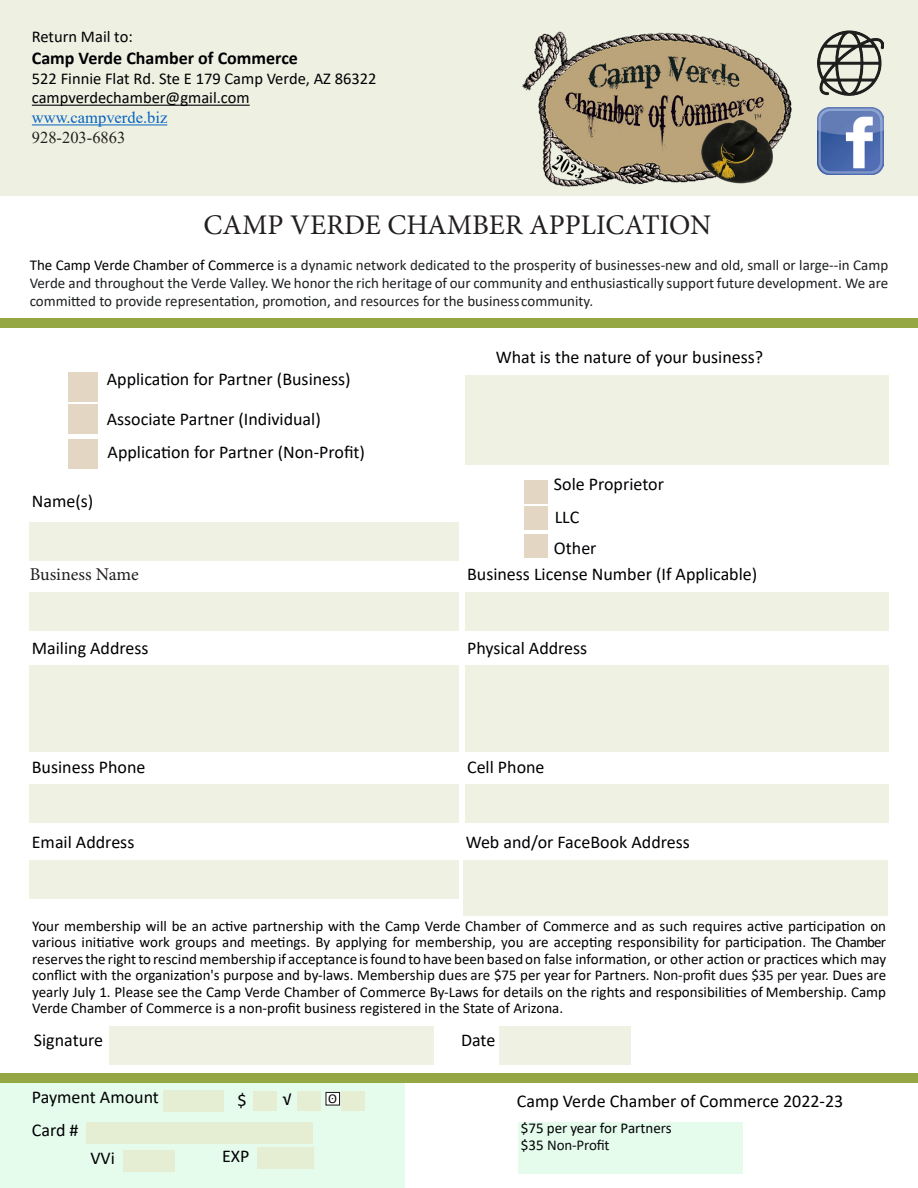
<style>
.page{position:relative;width:918px;height:1188px;background:#fff}
.page>*{position:absolute;margin:0;border:0;box-sizing:border-box;transform-origin:0 0}
.t1{font:28.5px "Minion Pro";color:#231f20}
.t2{font:18px "Calibri";color:#000004}
.t3{font:700 18px "Calibri";color:#000004}
.t4{font:18px "Minion Pro";letter-spacing:-.005em;color:#231f20}
.t5{font:16.5px/19.8px "Calibri";color:#000004}
.Body_Text{font:15px/16.5px "Calibri";color:#000004;text-align:justify}
.t6{font:15px/18px "Calibri";color:#1c1e20;text-align:justify}
.t7{font:13.5px "Calibri";color:#000004}
.s1{color:#0d0d12}
.s2{font-family:"Times New Roman";color:#0563c1}
.s3{font-family:"Times New Roman";color:#231f20}
.s4{color:#000004}
</style>
<div class="page">
<div style="left:0;top:0;width:918px;height:196px;background:#eef1e1"></div>
<div style="left:0;top:1083px;width:405px;height:105px;background:#e5fbeb"></div>
<hr style="left:32px;top:105px;width:218px;height:1px;background:#000004">
<hr style="left:32px;top:125px;width:135px;height:1px;background:#0563c1">
<img style="left:522px;top:32px;width:270px;height:155px">
<div style="left:0;top:1073px;width:918px;height:10px;background:#95a644"></div>
<div style="left:0;top:318px;width:918px;height:10px;background:#95a644"></div>
<div style="left:465px;top:375px;width:423px;height:90px;background:#eff1e3"></div>
<div style="left:30px;top:522px;width:429px;height:39px;background:#eff1e3"></div>
<div style="left:30px;top:592px;width:429px;height:39px;background:#eff1e3"></div>
<div style="left:30px;top:666px;width:429px;height:86px;background:#eff1e3"></div>
<div style="left:465px;top:592px;width:423px;height:39px;background:#eff1e3"></div>
<div style="left:465px;top:666px;width:423px;height:86px;background:#eff1e3"></div>
<div style="left:30px;top:784px;width:429px;height:39px;background:#eff1e3"></div>
<div style="left:465px;top:784px;width:423px;height:39px;background:#eff1e3"></div>
<div style="left:30px;top:860px;width:429px;height:38px;background:#eff1e3"></div>
<div style="left:464px;top:860px;width:424px;height:55px;background:#eff1e3"></div>
<img style="left:817px;top:30px;width:67px;height:66px">
<img style="left:817px;top:108px;width:67px;height:66px">
<div style="left:68px;top:372px;width:30px;height:29px;background:#e3d6c3"></div>
<div style="left:68px;top:405px;width:30px;height:29px;background:#e3d6c3"></div>
<div style="left:68px;top:439px;width:30px;height:29px;background:#e3d6c3"></div>
<div style="left:524px;top:480px;width:24px;height:24px;background:#e3d6c3"></div>
<div style="left:524px;top:506px;width:24px;height:24px;background:#e3d6c3"></div>
<div style="left:524px;top:534px;width:24px;height:23px;background:#e3d6c3"></div>
<div style="left:109px;top:1027px;width:324px;height:38px;background:#eff1e3"></div>
<div style="left:500px;top:1027px;width:131px;height:38px;background:#eff1e3"></div>
<div style="left:254px;top:1091px;width:23px;height:19px;background:#e5eed2"></div>
<div style="left:87px;top:1122px;width:226px;height:21px;background:#e5eed2"></div>
<div style="left:297px;top:1091px;width:24px;height:19px;background:#e5eed2"></div>
<div style="left:341px;top:1091px;width:24px;height:19px;background:#e5eed2"></div>
<div style="left:163px;top:1091px;width:61px;height:21px;background:#e5eed2"></div>
<div style="left:124px;top:1151px;width:51px;height:21px;background:#e5eed2"></div>
<div style="left:257px;top:1148px;width:56px;height:21px;background:#e5eed2"></div>
<div style="left:518px;top:1122px;width:225px;height:52px;background:#e5fbeb"></div>
<div style="left:326px;top:1092px;width:14px;height:13px;background:#fff"></div>
<div style="left:325px;top:1092px;width:15px;height:14px;border:1px solid #231f20"></div>
<p class="t5" style="left:32px;top:26px;width:102px">Return Mail to:</p>
<p class="t3" style="left:32px;top:45px;width:268px">Camp Verde Chamber of Commerce</p>
<p class="t5" style="left:32px;top:68px;width:346px">522 Finnie Flat Rd<span class="s1">.</span> Ste E 179 Camp Verde<span class="s1">,</span> AZ 86322 campverdechamber@gmail.com <span class="s2">www.campverde.biz<br></span><span class="s3">928-203-6863</span></p>
<p class="t1" style="left:204px;top:206px;width:509px">CAMP VERDE CHAMBER APPLICATION</p>
<p class="t6" style="left:30px;top:255px;width:860px"><span class="s4">The Camp Verde Chamber of Commerce</span> is a dynamic network dedicated to the prosperity of businesses-new and old, small or large--in Camp Verde and throughout the Verde Valley. We honor the rich heritage of our community and enthusiastically support future development. We are committed to provide representation, promotion, and resources for the business community.</p>
<p class="t2" style="left:32px;top:488px;width:63px">Name(s)</p>
<p class="t2" style="left:107px;top:367px;width:245px">Application for Partner (Business)</p>
<p class="t2" style="left:107px;top:407px;width:216px">Associate Partner (Individual)</p>
<p class="t2" style="left:108px;top:440px;width:259px">Application for Partner (Non-Profit)</p>
<p class="t2" style="left:496px;top:344px;width:269px">What is the nature of your business?</p>
<p class="t2" style="left:554px;top:472px;width:112px">Sole Proprietor</p>
<p class="t2" style="left:555px;top:505px;width:26px">LLC</p>
<p class="t2" style="left:554px;top:536px;width:44px">Other</p>
<p class="t4" style="left:30px;top:562px;width:110px">Business Name</p>
<p class="t2" style="left:467px;top:562px;width:292px">Business License Number (If Applicable)</p>
<p class="t2" style="left:32px;top:635px;width:118px">Mailing Address</p>
<p class="t2" style="left:467px;top:635px;width:122px">Physical Address</p>
<p class="t2" style="left:32px;top:755px;width:115px">Business Phone</p>
<p class="t2" style="left:467px;top:755px;width:79px">Cell Phone</p>
<p class="t2" style="left:32px;top:830px;width:104px">Email Address</p>
<p class="t2" style="left:466px;top:830px;width:226px">Web and/or FaceBook Address</p>
<p class="Body_Text" style="left:32px;top:917px;width:855px">Your membership will be an active partnership with the Camp Verde Chamber of Commerce and as such r<span class="s1">e</span>quires active parti<span class="s1">c</span>ipation on various initi<span class="s1">a</span>ti<span class="s1">v</span>e work groups and meetings. By applying <span class="s1">f</span>or membership<span class="s1">, y</span>ou are accepting responsibilit<span class="s1">y</span> for participation. The Chamber reserves the right to rescind membership if acceptance is found to have been based on false information, or other action or practices which may conflict with the organization's purpose and by-laws. Membership due<span class="s1">s a</span>r<span class="s1">e</span> $75 pe<span class="s1">r</span> year for Partne<span class="s1">r</span>s<span class="s1">. Non-profit dues $35 per year.</span> Dues are yearly July 1. Please see the Camp Verde Chamber of Commerce By-Laws for details on the rights and responsibilities of Membership. Camp Verde Chamber of Commerce is a non-profit business registered in the State of Arizona.</p>
<p class="t2" style="left:34px;top:1028px;width:71px">Signature</p>
<p class="t2" style="left:461px;top:1028px;width:36px">Date</p>
<p class="t2" style="left:32px;top:1084px;width:129px">Payment Amount</p>
<p class="t2" style="left:237px;top:1087px;width:11px">$</p>
<p class="t2" style="left:32px;top:1117px;width:48px">Card #</p>
<p class="t2" style="left:90px;top:1146px;width:26px">VVi</p>
<p class="t2" style="left:222px;top:1144px;width:29px">EXP</p>
<p class="t2" style="left:283px;top:1087px;width:10px">√</p>
<p class="t7" style="left:328px;top:1089px;width:10px">Ꙩ</p>
<p class="t2" style="left:517px;top:1088px;width:328px">Camp Verde Chamber of Commerce 2022-23</p>
<p class="Body_Text" style="left:521px;top:1120px;width:152px">$75 pe<span class="s1">r</span> year for Partne<span class="s1">r</span>s $35 <span class="s1">Non-Profit</span></p>
</div>
